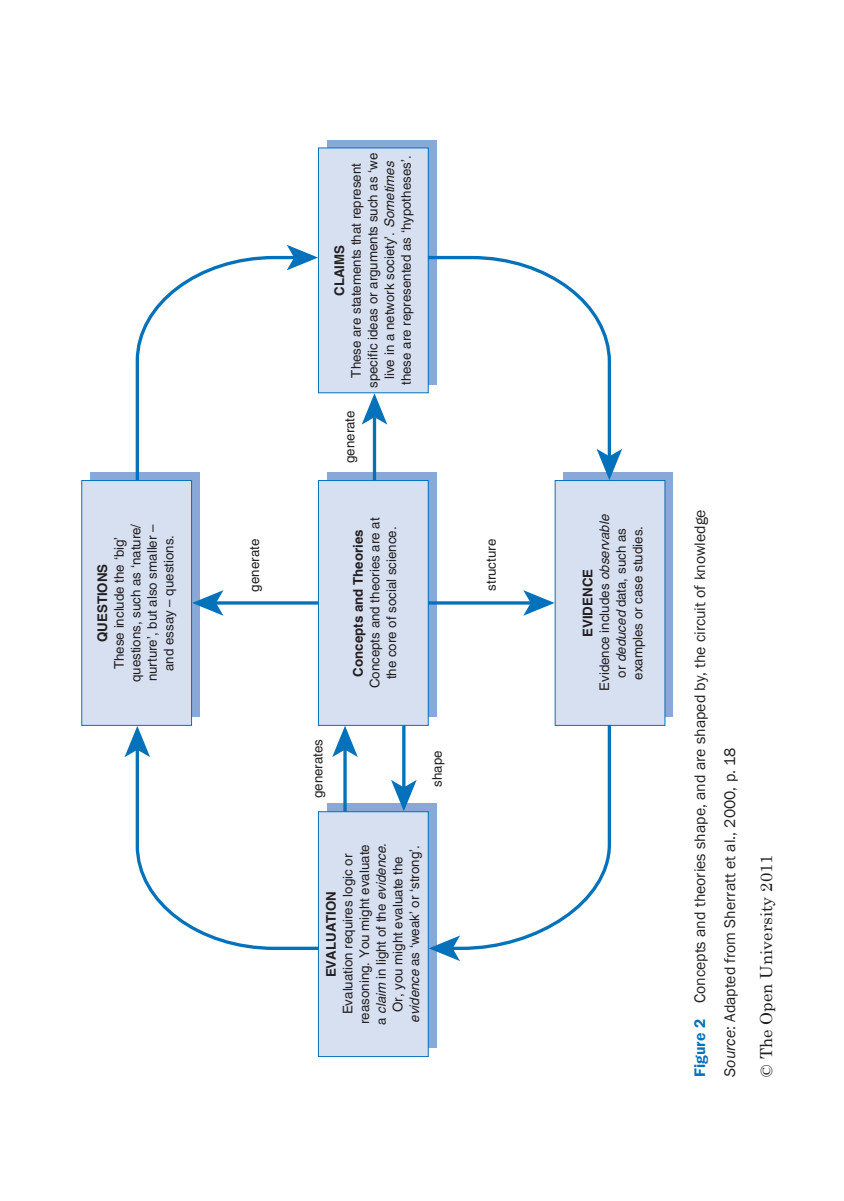
<style>
.page{position:relative;width:844px;height:1201px;background:#fff}
.page>*{position:absolute;margin:0;border:0;box-sizing:border-box;transform-origin:0 0}
.t1{font:16.62px "Century Schoolbook";color:#231f20}
.t2{font:15.75px/29.8px "Franklin Gothic";color:#231f20}
.t3{font:600 15.75px "Franklin Gothic";color:#0372bb}
.t4{font:13.3px/16.6px "Helvetica";color:#231f20;text-align:center}
.t5{font:700 13.3px "Helvetica";color:#231f20}
.s1{font-style:italic}
.s2{font-weight:700}
</style>
<div class="page">
<div style="left:90px;top:472px;width:110px;height:245px;background:#88a9d7"></div>
<svg style="left:135px;top:255px;width:153px;height:225px"></svg>
<div style="left:563px;top:472px;width:110px;height:245px;background:#88a9d7"></div>
<div style="left:327px;top:140px;width:109px;height:244px;background:#88a9d7"></div>
<div style="left:327px;top:472px;width:109px;height:245px;background:#88a9d7"></div>
<div style="left:327px;top:803px;width:109px;height:245px;background:#88a9d7"></div>
<div style="left:82px;top:480px;width:109px;height:245px;background:#d7e0f1"></div>
<div style="left:81px;top:480px;width:111px;height:245px;border:1px solid #0372bb"></div>
<div style="left:554px;top:480px;width:111px;height:245px;background:#d7e0f1"></div>
<svg style="left:428px;top:721px;width:184px;height:240px"></svg>
<svg style="left:429px;top:254px;width:183px;height:195px"></svg>
<svg style="left:596px;top:449px;width:26px;height:31px"></svg>
<svg style="left:286px;top:245px;width:31px;height:25px"></svg>
<svg style="left:135px;top:757px;width:183px;height:194px"></svg>
<svg style="left:124px;top:726px;width:26px;height:31px"></svg>
<svg style="left:317px;top:147px;width:112px;height:579px;background:#d6e0f1"></svg>
<div style="left:318px;top:811px;width:110px;height:246px;background:#d7e0f1;border:1px solid #0372bb"></div>
<hr style="left:373px;top:417px;width:3px;height:63px;background:#0372bb">
<svg style="left:361px;top:393px;width:26px;height:31px"></svg>
<hr style="left:402px;top:725px;width:3px;height:63px;background:#0372bb">
<svg style="left:391px;top:780px;width:25px;height:31px"></svg>
<hr style="left:343px;top:747px;width:3px;height:64px;background:#0372bb">
<svg style="left:332px;top:725px;width:26px;height:32px"></svg>
<hr style="left:215px;top:601px;width:103px;height:3px;background:#0372bb">
<svg style="left:192px;top:590px;width:31px;height:26px"></svg>
<hr style="left:428px;top:601px;width:103px;height:3px;background:#0372bb">
<svg style="left:523px;top:590px;width:31px;height:26px"></svg>
<p class="t4" style="left:348px;top:388px;width:237px;rotate:-90deg">These are statements that represent specific ideas or arguments such as ‘we live in a network society’. <span class="s1">Sometimes </span>these are represented as ‘hypotheses’.</p>
<p class="t5" style="left:331px;top:296px;width:52px;rotate:-90deg">CLAIMS</p>
<p class="t4" style="left:341px;top:463px;width:54px;rotate:-90deg">generate</p>
<p class="t4" style="left:111px;top:682px;width:160px;rotate:-90deg">These include the ‘big’ questions, such as ‘nature/ nurture’, but also smaller – and essay – questions.</p>
<p class="t4" style="left:579px;top:691px;width:178px;rotate:-90deg"><span class="s2">EVIDENCE<br></span>Evidence includes <span class="s1">observable </span>or <span class="s1">deduced</span> data, such as examples or case studies.</p>
<p class="t4" style="left:366px;top:688px;width:172px;rotate:-90deg">Concepts and theories are at the core of social science.</p>
<p class="t5" style="left:350px;top:676px;width:149px;rotate:-90deg">Concepts and Theories</p>
<p class="t4" style="left:246px;top:591px;width:54px;rotate:-90deg">generate</p>
<p class="t4" style="left:482px;top:591px;width:53px;rotate:-90deg">structure</p>
<p class="t5" style="left:94px;top:642px;width:80px;rotate:-90deg">QUESTIONS</p>
<p class="t4" style="left:309px;top:798px;width:61px;rotate:-90deg">generates</p>
<p class="t4" style="left:429px;top:786px;width:38px;rotate:-90deg">shape</p>
<p class="t4" style="left:339px;top:1025px;width:183px;rotate:-90deg">Evaluation requires logic or reasoning. You might evaluate a <span class="s1">claim</span> in light of the <span class="s1">evidence</span>.<br>Or, you might evaluate the <span class="s1">evidence</span> as ‘weak’ or ‘strong’.</p>
<p class="t5" style="left:323px;top:977px;width:88px;rotate:-90deg">EVALUATION</p>
<p class="t2" style="left:685px;top:1076px;width:569px;text-indent:73px;rotate:-90deg">Concepts and theories shape, and are shaped by, the circuit of knowledge<br><span class="s1">Source</span>: Adapted from Sherratt et al., 2000, p. 18</p>
<p class="t3" style="left:690px;top:1076px;width:59px;rotate:-90deg">Figure 2</p>
<p class="t1" style="left:752px;top:1076px;width:223px;rotate:-90deg">© The Open University 2011</p>
</div>
